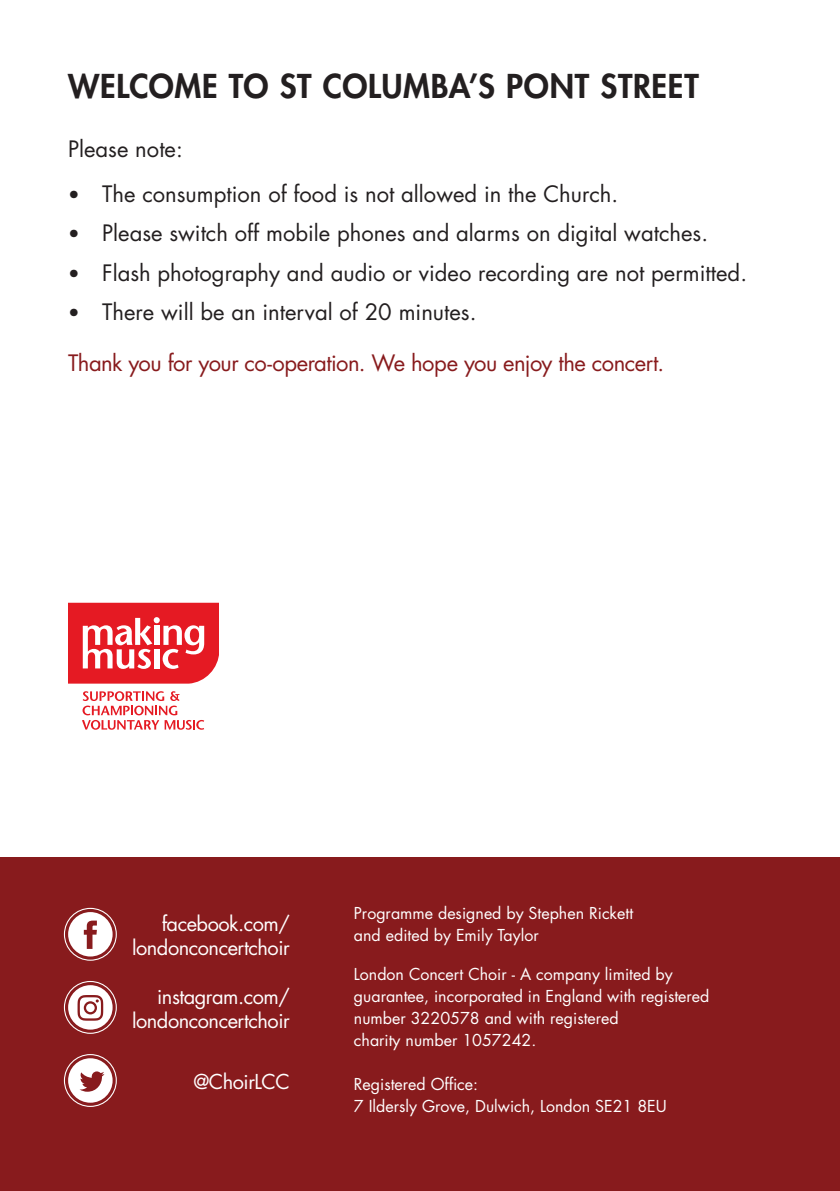
<style>
.page{position:relative;width:840px;height:1191px;background:#fff}
.page>*{position:absolute;margin:0;border:0;box-sizing:border-box;transform-origin:0 0}
.LCC2{font:800 32px "Futura Std";letter-spacing:.02em;color:#231f20}
.t1{font:22px "Futura Std";color:#231f20}
.LCC4{font:22px "Futura Std";letter-spacing:-.025em;color:#881b1d}
.t2{font:20px/24px "Futura Std";letter-spacing:-.025em;color:#fff;text-align:right}
.t3{font:16px/22px "Futura Std";color:#fff}
.s1{font-weight:500;font-size:20px}
</style>
<div class="page">
<div style="left:0;top:857px;width:839px;height:334px;background:#881b1d"></div>
<svg style="left:64px;top:908px;width:53px;height:52px"></svg>
<svg style="left:64px;top:981px;width:53px;height:52px"></svg>
<svg style="left:64px;top:1054px;width:53px;height:53px"></svg>
<svg style="left:82px;top:691px;width:122px;height:38px"></svg>
<svg style="left:68px;top:603px;width:151px;height:80px"></svg>
<p class="LCC2" style="left:68px;top:66px;width:632px">WELCOME TO ST COLUMBA’S PONT STREET</p>
<p class="t1" style="left:68px;top:135px;width:116px">Please note:</p>
<p class="t1" style="left:68px;top:180px;width:551px"><span class="s1">•</span> The consumption of food is not allowed in the Church.</p>
<p class="t1" style="left:68px;top:219px;width:641px"><span class="s1">•</span> Please switch off mobile phones and alarms on digital watches.</p>
<p class="t1" style="left:68px;top:258px;width:680px"><span class="s1">•</span> Flash photography and audio or video recording are not permitted.</p>
<p class="t1" style="left:68px;top:298px;width:409px"><span class="s1">•</span> There will be an interval of 20 minutes.</p>
<p class="LCC4" style="left:68px;top:349px;width:597px">Thank you for your co-operation. We hope you enjoy the concert.</p>
<p class="t2" style="left:132px;top:911px;width:159px">facebook.com/ londonconcertchoir</p>
<p class="t2" style="left:132px;top:984px;width:159px">instagram.com/ londonconcertchoir</p>
<p class="t2" style="left:193px;top:1069px;width:98px">@ChoirLCC</p>
<p class="t3" style="left:354px;top:902px;width:280px">Programme designed by Stephen Rickett and edited by Emily Taylor</p>
<p class="t3" style="left:354px;top:963px;width:357px">London Concert Choir - A company limited by guarantee, incorporated in England with registered number 3220578 and with registered<br>charity number 1057242.</p>
<p class="t3" style="left:354px;top:1073px;width:314px">Registered Office:<br>7 Ildersly Grove, Dulwich, London SE21 8EU</p>
</div>
